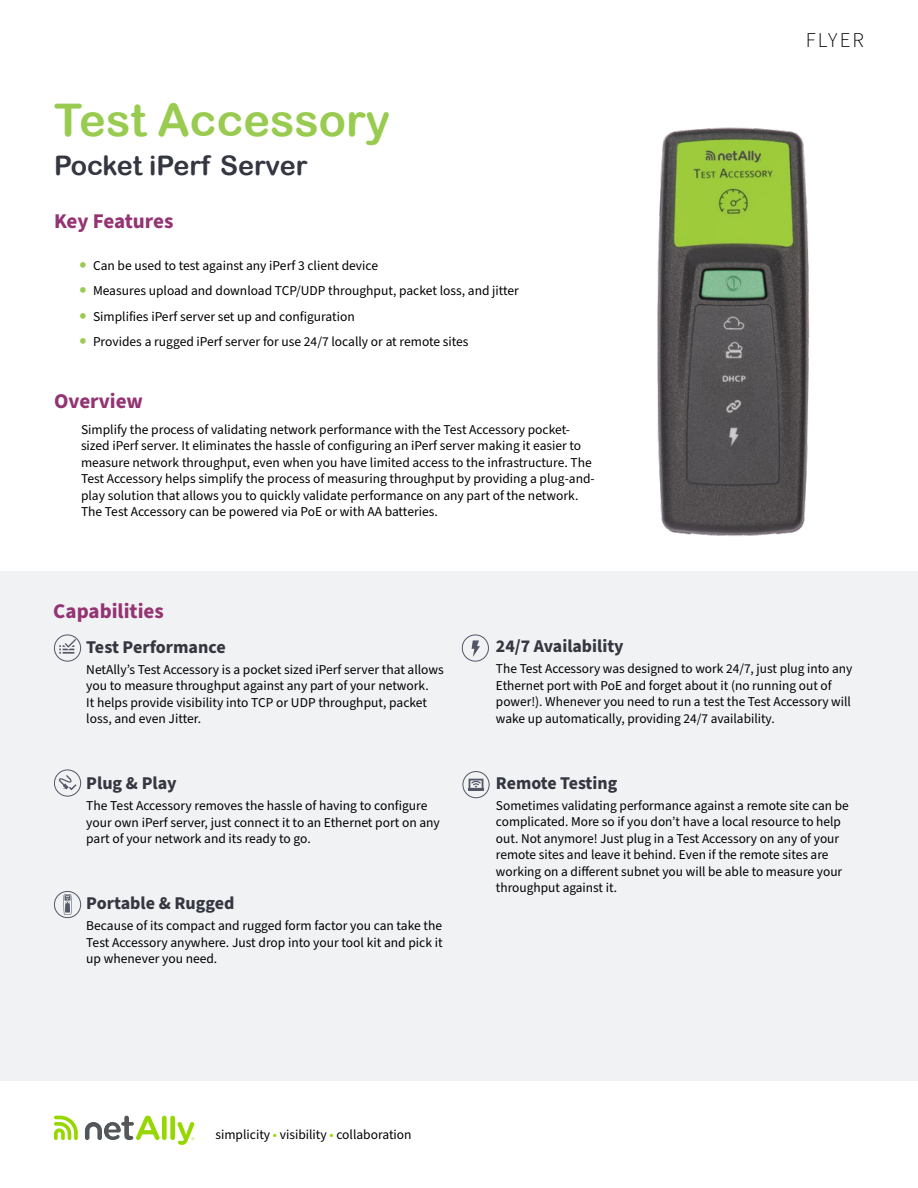
<style>
.page{position:relative;width:918px;height:1188px;background:#fff}
.page>*{position:absolute;margin:0;border:0;box-sizing:border-box;transform-origin:0 0}
.t1{font:45px "Arial Rounded MT Bold";color:#98cb4f}
.t2{font:27px "Arial Rounded MT Bold";color:#343741}
.t3{font:700 21px "Source Sans Pro";color:#943473}
.t4{font:300 21px "Source Sans Pro";letter-spacing:.1em;color:#000}
.t5{font:700 18px "Source Sans Pro";color:#343741}
.t6{font:13.5px/16.5px "Source Sans Pro";color:#000}
.s1{font-weight:900;font-size:19.5px;color:#98cb4f}
.s2{color:#97d700}
</style>
<div class="page">
<div style="left:0;top:571px;width:918px;height:510px;background:#f1f2f3"></div>
<img style="left:657px;top:127px;width:153px;height:409px">
<svg style="left:54px;top:1116px;width:24px;height:24px"></svg>
<div style="left:162px;top:1116px;width:5px;height:24px;background:#97d700;border-radius:2px"></div>
<div style="left:170px;top:1116px;width:5px;height:24px;background:#97d700;border-radius:2px"></div>
<svg style="left:85px;top:1116px;width:75px;height:24px"></svg>
<svg style="left:178px;top:1122px;width:16px;height:23px"></svg>
<div style="left:463px;top:771px;width:26px;height:27px;border:1px solid #535667;border-radius:50%"></div>
<svg style="left:468px;top:779px;width:16px;height:11px"></svg>
<div style="left:54px;top:770px;width:27px;height:26px;border:1px solid #535667;border-radius:50%"></div>
<svg style="left:58px;top:775px;width:19px;height:15px"></svg>
<div style="left:54px;top:635px;width:27px;height:26px;border:1px solid #535667;border-radius:50%"></div>
<svg style="left:59px;top:639px;width:17px;height:15px"></svg>
<div style="left:462px;top:635px;width:27px;height:26px;border:1px solid #535667;border-radius:50%"></div>
<svg style="left:472px;top:640px;width:8px;height:17px"></svg>
<div style="left:54px;top:891px;width:27px;height:27px;border:1px solid #535667;border-radius:50%"></div>
<svg style="left:64px;top:894px;width:7px;height:21px"></svg>
<p class="t1" style="left:54px;top:94px;width:338px">Test Accessory</p>
<p class="t2" style="left:54px;top:150px;width:255px">Pocket iPerf Server</p>
<p class="t3" style="left:54px;top:206px;width:121px">Key Features</p>
<p class="t6" style="left:80px;top:257px;width:300px"><span class="s1">•</span> Can be used to test against any iPerf 3 client device</p>
<p class="t6" style="left:80px;top:283px;width:441px"><span class="s1">•</span> Measures upload and download TCP/UDP throughput, packet loss, and jitter</p>
<p class="t6" style="left:80px;top:308px;width:277px"><span class="s1">•</span> Simplifies iPerf server set up and configuration</p>
<p class="t6" style="left:80px;top:334px;width:391px"><span class="s1">•</span> Provides a rugged iPerf server for use 24/7 locally or at remote sites</p>
<p class="t3" style="left:54px;top:387px;width:91px">Overview</p>
<p class="t6" style="left:81px;top:421px;width:515px">Simplify the process of validating network performance with the Test Accessory pocket&shy;sized iPerf server. It eliminates the hassle of configuring an iPerf server making it easier to measure network throughput, even when you have limited access to the infrastructure. The Test Accessory helps simplify the process of measuring throughput by providing a plug-and&shy;play solution that allows you to quickly validate performance on any part of the network.<br>The Test Accessory can be powered via PoE or with AA batteries.</p>
<p class="t4" style="left:806px;top:26px;width:60px">FLYER</p>
<p class="t3" style="left:53px;top:597px;width:112px">Capabilities</p>
<p class="t5" style="left:86px;top:635px;width:141px">Test Performance</p>
<p class="t6" style="left:86px;top:662px;width:359px">NetAlly’s Test Accessory is a pocket sized iPerf server that allows you to measure throughput against any part of your network.<br>It helps provide visibility into TCP or UDP throughput, packet loss, and even Jitter.</p>
<p class="t5" style="left:86px;top:771px;width:92px">Plug &amp; Play</p>
<p class="t6" style="left:86px;top:798px;width:355px">The Test Accessory removes the hassle of having to configure your own iPerf server, just connect it to an Ethernet port on any part of your network and its ready to go.</p>
<p class="t5" style="left:86px;top:891px;width:150px">Portable &amp; Rugged</p>
<p class="t6" style="left:86px;top:918px;width:358px;text-align:justify">Because of its compact and rugged form factor you can take the Test Accessory anywhere. Just drop into your tool kit and pick it up whenever you need.</p>
<p class="t5" style="left:496px;top:634px;width:129px">24/7 Availability</p>
<p class="t6" style="left:496px;top:661px;width:358px">The Test Accessory was designed to work 24/7, just plug into any Ethernet port with PoE and forget about it (no running out of power!). Whenever you need to run a test the Test Accessory will wake up automatically, providing 24/7 availability.</p>
<p class="t5" style="left:496px;top:770px;width:123px">Remote Testing</p>
<p class="t6" style="left:496px;top:797px;width:354px">Sometimes validating performance against a remote site can be complicated. More so if you don’t have a local resource to help out. Not anymore! Just plug in a Test Accessory on any of your remote sites and leave it behind. Even if the remote sites are working on a different subnet you will be able to measure your throughput against it.</p>
<p class="t6" style="left:215px;top:1127px;width:198px">simplicity <span class="s2">•</span> visibility <span class="s2">•</span> collaboration</p>
</div>
